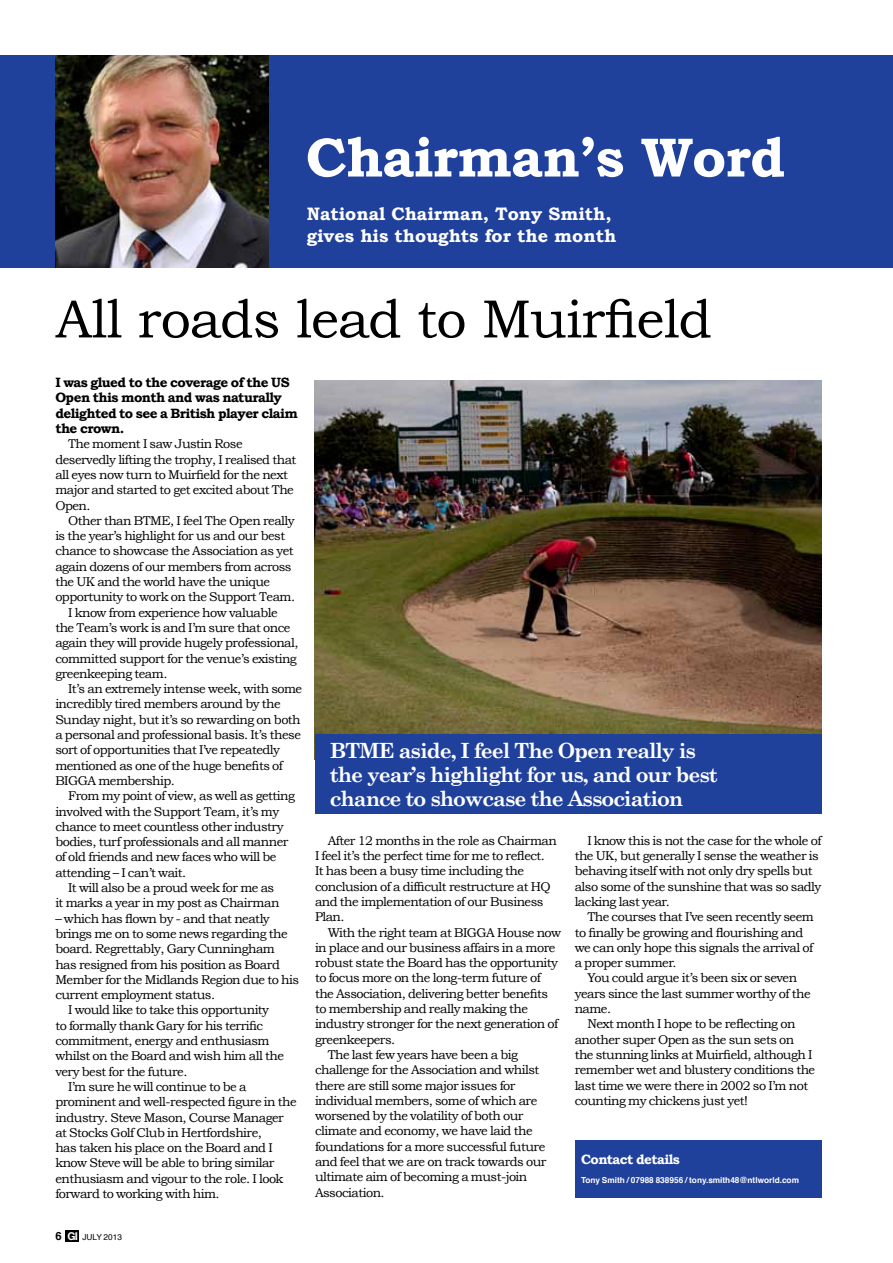
<style>
.page{position:relative;width:893px;height:1263px;background:#fff}
.page>*{position:absolute;margin:0;border:0;box-sizing:border-box;transform-origin:0 0}
.t1{font:700 55.35px "Bookman Old Style";letter-spacing:-.02em;color:#fff}
.t2{font:54px "Bookman Old Style";letter-spacing:-.02em;color:#000}
.t3{font:700 21px/24px "Century Schoolbook";letter-spacing:-.05em;color:#fff}
.t4{font:700 18px/21.6px "Bookman Old Style";color:#fff}
.t5{font:700 13.5px/15.3px "Bookman Old Style";letter-spacing:-.04em;color:#000}
.t6{font:700 13.5px "Bookman Old Style";letter-spacing:-.04em;color:#fff}
.t7{font:12.75px "Bookman Old Style";letter-spacing:-.04em;color:#000}
.t8{font:700 8.25px "Helvetica";color:#fff}
.t9{font:8.25px "Helvetica";color:#000}
.s1{font-weight:700;font-size:11.25px}
.s2{font-family:"Helvetica Neue";font-weight:700;font-size:10.8px;color:#fff}
</style>
<div class="page">
<div style="left:0;top:55px;width:892px;height:213px;background:#20419b"></div>
<img style="left:55px;top:55px;width:213px;height:213px">
<div style="left:574px;top:1140px;width:247px;height:57px;background:#20419b"></div>
<img style="left:315px;top:381px;width:506px;height:354px">
<div style="left:315px;top:735px;width:506px;height:79px;background:#20419b"></div>
<div style="left:65px;top:1230px;width:14px;height:11px;background:#000"></div>
<p class="t1" style="left:306px;top:124px;width:480px">Chairman’s Word</p>
<p class="t4" style="left:306px;top:203px;width:311px">National Chairman, Tony Smith, gives his thoughts for the month</p>
<p class="t2" style="left:55px;top:288px;width:657px">All roads lead to Muirfield</p>
<p class="t5" style="left:55px;top:375px;width:244px">I was glued to the coverage of the US<br>Open this month and was naturally delighted to see a British player claim the crown.</p>
<p class="t7" style="left:68px;top:437px;width:176px">The moment I saw Justin Rose</p>
<p class="t7" style="left:55px;top:452px;width:242px">deservedly lifting the trophy, I realised that</p>
<p class="t7" style="left:55px;top:467px;width:234px">all eyes now turn to Muirfield for the next</p>
<p class="t7" style="left:55px;top:482px;width:240px">major and started to get excited about The</p>
<p class="t7" style="left:55px;top:498px;width:37px">Open.</p>
<p class="t7" style="left:68px;top:513px;width:228px">Other than BTME, I feel The Open really</p>
<p class="t7" style="left:55px;top:528px;width:231px">is the year’s highlight for us and our best</p>
<p class="t7" style="left:55px;top:544px;width:240px">chance to showcase the Association as yet</p>
<p class="t7" style="left:55px;top:559px;width:238px">again dozens of our members from across</p>
<p class="t7" style="left:55px;top:574px;width:216px">the UK and the world have the unique</p>
<p class="t7" style="left:55px;top:590px;width:241px">opportunity to work on the Support Team.</p>
<p class="t7" style="left:68px;top:605px;width:211px">I know from experience how valuable</p>
<p class="t7" style="left:55px;top:620px;width:236px">the Team’s work is and I’m sure that once</p>
<p class="t7" style="left:55px;top:635px;width:244px">again they will provide hugely professional,</p>
<p class="t7" style="left:55px;top:651px;width:243px">committed support for the venue’s existing</p>
<p class="t7" style="left:55px;top:666px;width:113px">greenkeeping team.</p>
<p class="t7" style="left:68px;top:681px;width:235px">It’s an extremely intense week, with some</p>
<p class="t7" style="left:55px;top:697px;width:227px">incredibly tired members around by the</p>
<p class="t7" style="left:55px;top:712px;width:247px">Sunday night, but it’s so rewarding on both</p>
<p class="t7" style="left:55px;top:727px;width:247px">a personal and professional basis. It’s these</p>
<p class="t7" style="left:55px;top:743px;width:226px">sort of opportunities that I’ve repeatedly</p>
<p class="t7" style="left:55px;top:758px;width:229px">mentioned as one of the huge benefits of</p>
<p class="t7" style="left:55px;top:773px;width:121px">BIGGA membership.</p>
<p class="t7" style="left:68px;top:788px;width:228px">From my point of view, as well as getting</p>
<p class="t7" style="left:55px;top:804px;width:225px">involved with the Support Team, it’s my</p>
<p class="t7" style="left:55px;top:819px;width:229px">chance to meet countless other industry</p>
<p class="t7" style="left:55px;top:834px;width:234px">bodies, turf professionals and all manner</p>
<p class="t7" style="left:55px;top:850px;width:222px">of old friends and new faces who will be</p>
<p class="t7" style="left:55px;top:865px;width:132px">attending – I can’t wait.</p>
<p class="t7" style="left:68px;top:880px;width:207px">It will also be a proud week for me as</p>
<p class="t7" style="left:55px;top:896px;width:225px">it marks a year in my post as Chairman</p>
<p class="t7" style="left:55px;top:911px;width:216px">– which has flown by - and that neatly</p>
<p class="t7" style="left:55px;top:926px;width:234px">brings me on to some news regarding the</p>
<p class="t7" style="left:55px;top:941px;width:221px">board. Regrettably, Gary Cunningham</p>
<p class="t7" style="left:55px;top:957px;width:226px">has resigned from his position as Board</p>
<p class="t7" style="left:55px;top:972px;width:245px">Member for the Midlands Region due to his</p>
<p class="t7" style="left:55px;top:987px;width:161px">current employment status.</p>
<p class="t7" style="left:68px;top:1003px;width:202px">I would like to take this opportunity</p>
<p class="t7" style="left:55px;top:1018px;width:209px">to formally thank Gary for his terrific</p>
<p class="t7" style="left:55px;top:1033px;width:215px">commitment, energy and enthusiasm</p>
<p class="t7" style="left:55px;top:1049px;width:230px">whilst on the Board and wish him all the</p>
<p class="t7" style="left:55px;top:1064px;width:133px">very best for the future.</p>
<p class="t7" style="left:68px;top:1079px;width:180px">I’m sure he will continue to be a</p>
<p class="t7" style="left:55px;top:1094px;width:243px">prominent and well-respected figure in the</p>
<p class="t7" style="left:55px;top:1110px;width:230px">industry. Steve Mason, Course Manager</p>
<p class="t7" style="left:55px;top:1125px;width:208px">at Stocks Golf Club in Hertfordshire,</p>
<p class="t7" style="left:55px;top:1140px;width:219px">has taken his place on the Board and I</p>
<p class="t7" style="left:55px;top:1156px;width:220px">know Steve will be able to bring similar</p>
<p class="t7" style="left:55px;top:1171px;width:229px">enthusiasm and vigour to the role. I look</p>
<p class="t7" style="left:55px;top:1186px;width:166px">forward to working with him.</p>
<p class="t9" style="left:55px;top:1231px;width:68px"><span class="s1">6</span> <span class="s2">GI</span> JULY 2013</p>
<p class="t3" style="left:330px;top:738px;width:389px">BTME aside, I feel The Open really is the year’s highlight for us, and our best chance to showcase the Association</p>
<p class="t7" style="left:327px;top:833px;width:230px">After 12 months in the role as Chairman</p>
<p class="t7" style="left:315px;top:848px;width:231px">I feel it’s the perfect time for me to reflect.</p>
<p class="t7" style="left:315px;top:864px;width:210px">It has been a busy time including the</p>
<p class="t7" style="left:315px;top:879px;width:237px">conclusion of a difficult restructure at HQ</p>
<p class="t7" style="left:315px;top:894px;width:230px">and the implementation of our Business</p>
<p class="t7" style="left:315px;top:910px;width:31px">Plan.</p>
<p class="t7" style="left:327px;top:925px;width:235px">With the right team at BIGGA House now</p>
<p class="t7" style="left:315px;top:940px;width:242px">in place and our business affairs in a more</p>
<p class="t7" style="left:315px;top:955px;width:244px">robust state the Board has the opportunity</p>
<p class="t7" style="left:315px;top:971px;width:227px">to focus more on the long-term future of</p>
<p class="t7" style="left:315px;top:986px;width:234px">the Association, delivering better benefits</p>
<p class="t7" style="left:315px;top:1001px;width:214px">to membership and really making the</p>
<p class="t7" style="left:315px;top:1017px;width:245px">industry stronger for the next generation of</p>
<p class="t7" style="left:315px;top:1032px;width:82px">greenkeepers.</p>
<p class="t7" style="left:327px;top:1047px;width:192px">The last few years have been a big</p>
<p class="t7" style="left:315px;top:1063px;width:226px">challenge for the Association and whilst</p>
<p class="t7" style="left:315px;top:1078px;width:202px">there are still some major issues for</p>
<p class="t7" style="left:315px;top:1093px;width:224px">individual members, some of which are</p>
<p class="t7" style="left:315px;top:1108px;width:210px">worsened by the volatility of both our</p>
<p class="t7" style="left:315px;top:1124px;width:219px">climate and economy, we have laid the</p>
<p class="t7" style="left:315px;top:1139px;width:232px">foundations for a more successful future</p>
<p class="t7" style="left:315px;top:1154px;width:233px">and feel that we are on track towards our</p>
<p class="t7" style="left:315px;top:1170px;width:214px">ultimate aim of becoming a must-join</p>
<p class="t7" style="left:315px;top:1185px;width:71px">Association.</p>
<p class="t7" style="left:587px;top:833px;width:235px">I know this is not the case for the whole of</p>
<p class="t7" style="left:574px;top:848px;width:245px">the UK, but generally I sense the weather is</p>
<p class="t7" style="left:574px;top:864px;width:239px">behaving itself with not only dry spells but</p>
<p class="t7" style="left:574px;top:879px;width:248px">also some of the sunshine that was so sadly</p>
<p class="t7" style="left:574px;top:894px;width:97px">lacking last year.</p>
<p class="t7" style="left:587px;top:910px;width:228px">The courses that I’ve seen recently seem</p>
<p class="t7" style="left:574px;top:925px;width:230px">to finally be growing and flourishing and</p>
<p class="t7" style="left:574px;top:940px;width:240px">we can only hope this signals the arrival of</p>
<p class="t7" style="left:574px;top:955px;width:103px">a proper summer.</p>
<p class="t7" style="left:587px;top:971px;width:211px">You could argue it’s been six or seven</p>
<p class="t7" style="left:574px;top:986px;width:237px">years since the last summer worthy of the</p>
<p class="t7" style="left:574px;top:1001px;width:38px">name.</p>
<p class="t7" style="left:587px;top:1017px;width:209px">Next month I hope to be reflecting on</p>
<p class="t7" style="left:574px;top:1032px;width:221px">another super Open as the sun sets on</p>
<p class="t7" style="left:574px;top:1047px;width:239px">the stunning links at Muirfield, although I</p>
<p class="t7" style="left:574px;top:1063px;width:242px">remember wet and blustery conditions the</p>
<p class="t7" style="left:574px;top:1078px;width:235px">last time we were there in 2002 so I’m not</p>
<p class="t7" style="left:574px;top:1093px;width:175px">counting my chickens just yet!</p>
<p class="t6" style="left:580px;top:1151px;width:100px">Contact details</p>
<p class="t8" style="left:580px;top:1174px;width:219px">Tony Smith / 07988 838956 / tony.smith48@ntlworld.com</p>
</div>
